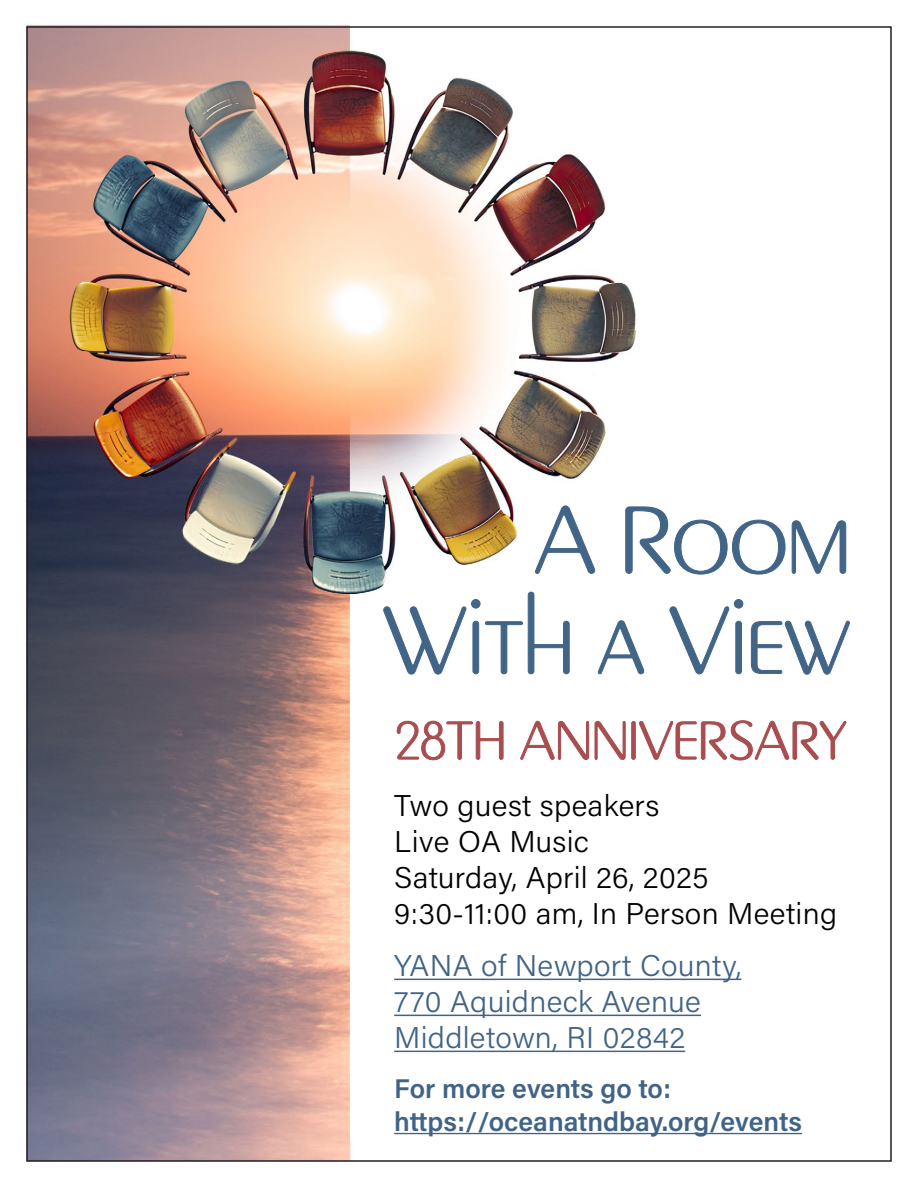
<style>
.page{position:relative;width:918px;height:1188px;background:#fff}
.page>*{position:absolute;margin:0;border:0;box-sizing:border-box;transform-origin:0 0}
.t1{font:300 98.55px/100.5px "Pinot Grigio Modern";color:#416487;text-align:right}
.t2{font:300 55.8px "Pinot Grigio Modern";color:#a84d50}
.t3{font:300 30px/36px "Acumin Pro";letter-spacing:.01em;color:#000}
.t4{font:300 30px/36px "Acumin Pro";letter-spacing:.01em;color:#416385}
.t5{font:600 27px/33px "Acumin Pro";color:#416385}
</style>
<div class="page">
<img style="left:26px;top:25px;width:776px;height:1134px">
<svg style="left:535px;top:505px;width:60px;height:69px"></svg>
<svg style="left:625px;top:506px;width:222px;height:69px"></svg>
<svg style="left:383px;top:591px;width:187px;height:84px"></svg>
<svg style="left:598px;top:620px;width:47px;height:55px"></svg>
<svg style="left:669px;top:599px;width:75px;height:76px"></svg>
<svg style="left:751px;top:620px;width:99px;height:55px"></svg>
<svg style="left:396px;top:720px;width:108px;height:41px"></svg>
<svg style="left:520px;top:720px;width:106px;height:42px"></svg>
<div style="left:631px;top:721px;width:5px;height:39px;border:1px solid #a84d50;border-radius:2px"></div>
<svg style="left:639px;top:719px;width:208px;height:43px"></svg>
<hr style="left:394px;top:979px;width:347px;height:1px;background:#416385">
<hr style="left:394px;top:1015px;width:307px;height:1px;background:#416385">
<hr style="left:394px;top:1051px;width:291px;height:1px;background:#416385">
<hr style="left:394px;top:1133px;width:408px;height:1px;background:#416385">
<h1 class="t1" style="left:382px;top:496px;width:469px">A Room<br>With a View</h1>
<h2 class="t2" style="left:396px;top:712px;width:453px">28TH ANNIVERSARY</h2>
<p class="t3" style="left:394px;top:786px;width:444px">Two guest speakers<br>Live OA Music<br>Saturday, April 26, 2025<br>9:30-11:00 am, In Person Meeting</p>
<p class="t4" style="left:394px;top:947px;width:349px">YANA of Newport County,<br>770 Aquidneck Avenue<br>Middletown, RI 02842</p>
<p class="t5" style="left:394px;top:1071px;width:409px">For more events go to: https://oceanatndbay.org/events</p>
</div>
